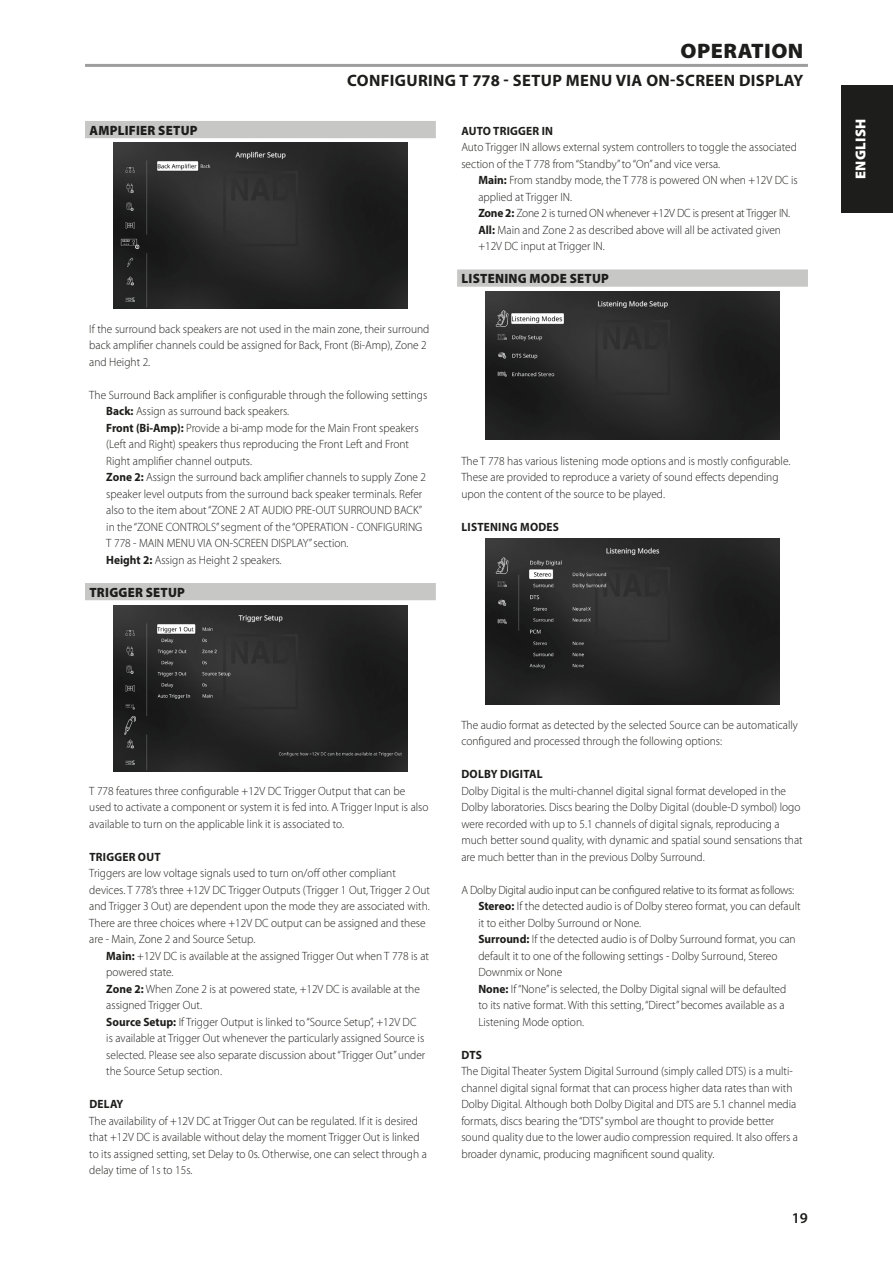
<style>
.page{position:relative;width:893px;height:1263px;background:#fff}
.page>*{position:absolute;margin:0;border:0;box-sizing:border-box;transform-origin:0 0}
.Body_copy_-_header{font:900 21px "Myriad Pro";letter-spacing:.02em;color:#1d1d1b;scale:1.05 1}
.Body_copy_-_header-2{font:700 16.5px "Myriad Pro";letter-spacing:.02em;color:#1d1d1b}
.t1{font:600 15px "Myriad Pro";color:#1d1d1b}
.t2{font:900 14.4px "Myriad Pro";letter-spacing:.02em;color:#fff}
.Body_copy_-_sub-sect{font:900 13.5px "Myriad Pro";letter-spacing:.02em;color:#1d1d1b;scale:.95 1}
.Body_copy_-_normal{font:300 12px/16.5px "Myriad Pro";color:#1d1d1b;scale:.95 1}
.Body_copy_-_indent_1{font:300 12px/16.5px "Myriad Pro";color:#1d1d1b;scale:.95 1}
.Body_copy_-_normal-2{font:300 12px "Myriad Pro";letter-spacing:-.02em;color:#1d1d1b;scale:.95 1}
.Body_copy_-_sub-sect-2{font:700 12px "Myriad Pro";letter-spacing:.02em;color:#1d1d1b;scale:.95 1}
.Body_copy_-_indent_1-2{font:300 12px "Myriad Pro";letter-spacing:-.02em;color:#1d1d1b;scale:.95 1}
.s1{font-weight:700}
</style>
<div class="page">
<div style="left:842px;top:85px;width:51px;height:128px;background:#1d1d1b"></div>
<div style="left:85px;top:121px;width:351px;height:17px;background:#c7c7c6"></div>
<div style="left:85px;top:583px;width:351px;height:17px;background:#c7c7c6"></div>
<div style="left:457px;top:269px;width:351px;height:18px;background:#c7c7c6"></div>
<hr style="left:85px;top:64px;width:723px;height:3px;background:#9d9d9d">
<img style="left:113px;top:143px;width:295px;height:166px">
<img style="left:485px;top:291px;width:295px;height:148px">
<img style="left:485px;top:539px;width:295px;height:166px">
<img style="left:113px;top:605px;width:295px;height:166px">
<p class="Body_copy_-_sub-sect" style="left:89px;top:121px;width:115px">AMPLIFIER SETUP</p>
<p class="Body_copy_-_header" style="left:681px;top:37px;width:118px">OPERATION</p>
<p class="Body_copy_-_header-2" style="left:347px;top:70px;width:458px">CONFIGURING T 778 - SETUP MENU VIA ON-SCREEN DISPLAY</p>
<p class="Body_copy_-_sub-sect-2" style="left:461px;top:123px;width:98px">AUTO TRIGGER IN</p>
<p class="Body_copy_-_normal" style="left:461px;top:139px;width:355px">Auto Trigger IN allows external system controllers to toggle the associated section of the T 778 from “Standby” to “On” and vice versa.</p>
<p class="Body_copy_-_indent_1" style="left:478px;top:172px;width:338px"><span class="s1">Main:</span> From standby mode, the T 778 is powered ON when +12V DC is applied at Trigger IN.</p>
<p class="Body_copy_-_indent_1-2" style="left:478px;top:206px;width:330px"><span class="s1">Zone 2:</span> Zone 2 is turned ON whenever +12V DC is present at Trigger IN.</p>
<p class="Body_copy_-_indent_1" style="left:478px;top:221px;width:320px"><span class="s1">All:</span> Main and Zone 2 as described above will all be activated given +12V DC input at Trigger IN.</p>
<p class="Body_copy_-_sub-sect" style="left:461px;top:269px;width:157px">LISTENING MODE SETUP</p>
<p class="Body_copy_-_normal" style="left:89px;top:320px;width:359px">If the surround back speakers are not used in the main zone, their surround back amplifier channels could be assigned for Back, Front (Bi-Amp), Zone 2 and Height 2.</p>
<p class="Body_copy_-_normal" style="left:89px;top:386px;width:357px">The Surround Back amplifier is configurable through the following settings</p>
<p class="Body_copy_-_indent_1" style="left:106px;top:403px;width:194px"><span class="s1">Back:</span> Assign as surround back speakers.</p>
<p class="Body_copy_-_indent_1" style="left:106px;top:419px;width:330px"><span class="s1">Front (Bi-Amp):</span> Provide a bi-amp mode for the Main Front speakers (Left and Right) speakers thus reproducing the Front Left and Front<br>Right amplifier channel outputs.</p>
<p class="Body_copy_-_indent_1" style="left:106px;top:469px;width:338px"><span class="s1">Zone 2:</span> Assign the surround back amplifier channels to supply Zone 2 speaker level outputs from the surround back speaker terminals. Refer also to the item about “ZONE 2 AT AUDIO PRE-OUT SURROUND BACK” in the “ZONE CONTROLS” segment of the “OPERATION - CONFIGURING T 778 - MAIN MENU VIA ON-SCREEN DISPLAY” section.</p>
<p class="Body_copy_-_indent_1" style="left:106px;top:551px;width:186px"><span class="s1">Height 2:</span> Assign as Height 2 speakers.</p>
<p class="Body_copy_-_sub-sect" style="left:89px;top:583px;width:102px">TRIGGER SETUP</p>
<p class="Body_copy_-_normal" style="left:461px;top:452px;width:348px">The T 778 has various listening mode options and is mostly configurable.<br>These are provided to reproduce a variety of sound effects depending upon the content of the source to be played.</p>
<p class="Body_copy_-_sub-sect-2" style="left:461px;top:519px;width:104px">LISTENING MODES</p>
<p class="t2" style="left:851px;top:179px;width:62px;rotate:-90deg">ENGLISH</p>
<p class="Body_copy_-_normal" style="left:89px;top:782px;width:359px">T 778 features three configurable +12V DC Trigger Output that can be used to activate a component or system it is fed into. A Trigger Input is also available to turn on the applicable link it is associated to.</p>
<p class="Body_copy_-_sub-sect-2" style="left:89px;top:849px;width:76px">TRIGGER OUT</p>
<p class="Body_copy_-_normal" style="left:89px;top:865px;width:360px">Triggers are low voltage signals used to turn on/off other compliant devices. T 778’s three +12V DC Trigger Outputs (Trigger 1 Out, Trigger 2 Out and Trigger 3 Out) are dependent upon the mode they are associated with.<br>There are three choices where +12V DC output can be assigned and these are - Main, Zone 2 and Source Setup.</p>
<p class="Body_copy_-_indent_1" style="left:106px;top:947px;width:341px"><span class="s1">Main:</span> +12V DC is available at the assigned Trigger Out when T 778 is at powered state.</p>
<p class="Body_copy_-_indent_1" style="left:106px;top:980px;width:332px"><span class="s1">Zone 2:</span> When Zone 2 is at powered state, +12V DC is available at the assigned Trigger Out.</p>
<p class="Body_copy_-_indent_1" style="left:106px;top:1013px;width:337px"><span class="s1">Source Setup:</span> If Trigger Output is linked to “Source Setup”, +12V DC is available at Trigger Out whenever the particularly assigned Source is selected. Please see also separate discussion about “Trigger Out” under the Source Setup section.</p>
<p class="Body_copy_-_sub-sect-2" style="left:89px;top:1096px;width:37px">DELAY</p>
<p class="Body_copy_-_normal" style="left:89px;top:1112px;width:357px">The availability of +12V DC at Trigger Out can be regulated. If it is desired that +12V DC is available without delay the moment Trigger Out is linked to its assigned setting, set Delay to 0s. Otherwise, one can select through a delay time of 1s to 15s.</p>
<p class="Body_copy_-_normal" style="left:461px;top:716px;width:356px">The audio format as detected by the selected Source can be automatically configured and processed through the following options:</p>
<p class="Body_copy_-_sub-sect-2" style="left:461px;top:766px;width:87px">DOLBY DIGITAL</p>
<p class="Body_copy_-_normal" style="left:461px;top:782px;width:361px">Dolby Digital is the multi-channel digital signal format developed in the Dolby laboratories. Discs bearing the Dolby Digital (double-D symbol) logo were recorded with up to 5.1 channels of digital signals, reproducing a much better sound quality, with dynamic and spatial sound sensations that are much better than in the previous Dolby Surround.</p>
<p class="Body_copy_-_normal-2" style="left:461px;top:882px;width:352px">A Dolby Digital audio input can be configured relative to its format as follows:</p>
<p class="Body_copy_-_indent_1" style="left:478px;top:898px;width:341px"><span class="s1">Stereo:</span> If the detected audio is of Dolby stereo format, you can default it to either Dolby Surround or None.</p>
<p class="Body_copy_-_indent_1" style="left:478px;top:931px;width:335px"><span class="s1">Surround:</span> If the detected audio is of Dolby Surround format, you can default it to one of the following settings - Dolby Surround, Stereo<br>Downmix or None</p>
<p class="Body_copy_-_indent_1" style="left:478px;top:980px;width:326px"><span class="s1">None:</span> If “None” is selected, the Dolby Digital signal will be defaulted to its native format. With this setting, “Direct” becomes available as a<br>Listening Mode option.</p>
<p class="Body_copy_-_sub-sect-2" style="left:461px;top:1047px;width:23px">DTS</p>
<p class="Body_copy_-_normal" style="left:461px;top:1063px;width:356px">The Digital Theater System Digital Surround (simply called DTS) is a multi&shy;channel digital signal format that can process higher data rates than with Dolby Digital. Although both Dolby Digital and DTS are 5.1 channel media formats, discs bearing the “DTS” symbol are thought to provide better sound quality due to the lower audio compression required. It also offers a broader dynamic, producing magnificent sound quality.</p>
<p class="t1" style="left:792px;top:1208px;width:18px">19</p>
</div>
